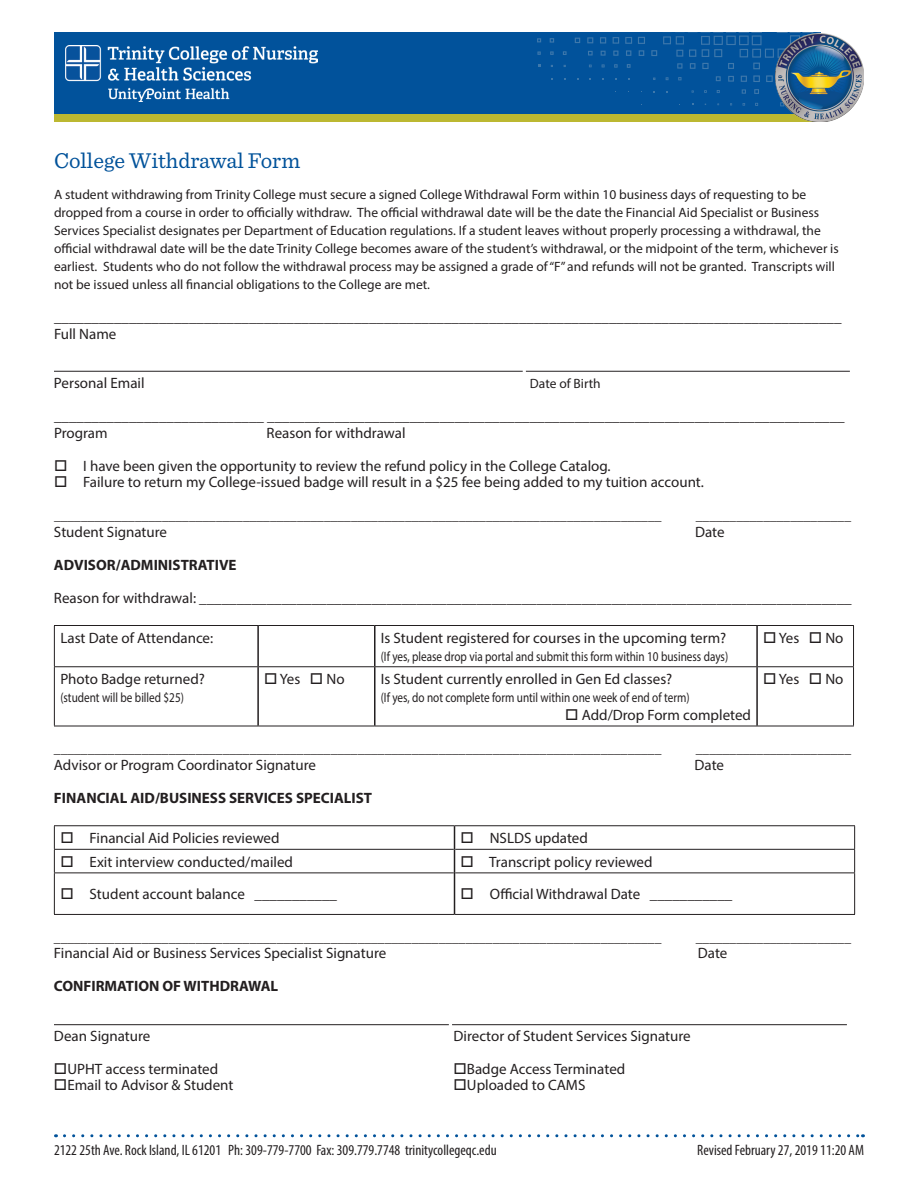
<style>
.page{position:relative;width:918px;height:1188px;background:#fff}
.page>*{position:absolute;margin:0;border:0;box-sizing:border-box;transform-origin:0 0}
.t1{font:22.5px "Sentinel";color:#01529a}
.t2{font:15px/16.5px "Myriad Pro";color:#231f20}
.t3{font:condensed 15px "Myriad Pro";color:#231f20}
.t4{font:700 15px "Myriad Pro";color:#231f20}
.t5{font:13.5px/18px "Myriad Pro";color:#231f20}
.t6{font:13.5px "Myriad Pro";color:#231f20;scale:.83 1}
</style>
<div class="page">
<svg style="left:64px;top:1134px;width:794px;height:3px"></svg>
<div style="left:54px;top:33px;width:766px;height:81px;background:#01529b"></div>
<svg style="left:537px;top:38px;width:4px;height:4px"></svg>
<svg style="left:550px;top:38px;width:4px;height:5px"></svg>
<svg style="left:575px;top:38px;width:5px;height:5px"></svg>
<svg style="left:587px;top:37px;width:6px;height:6px"></svg>
<svg style="left:600px;top:37px;width:6px;height:7px"></svg>
<svg style="left:613px;top:37px;width:6px;height:7px"></svg>
<svg style="left:625px;top:37px;width:7px;height:7px"></svg>
<svg style="left:638px;top:37px;width:7px;height:7px"></svg>
<svg style="left:537px;top:51px;width:4px;height:4px"></svg>
<svg style="left:550px;top:51px;width:4px;height:4px"></svg>
<svg style="left:563px;top:51px;width:4px;height:4px"></svg>
<svg style="left:588px;top:51px;width:5px;height:4px"></svg>
<svg style="left:601px;top:51px;width:5px;height:5px"></svg>
<svg style="left:613px;top:51px;width:5px;height:5px"></svg>
<svg style="left:626px;top:50px;width:5px;height:6px"></svg>
<svg style="left:639px;top:50px;width:5px;height:6px"></svg>
<svg style="left:651px;top:50px;width:6px;height:6px"></svg>
<svg style="left:614px;top:64px;width:4px;height:4px"></svg>
<svg style="left:627px;top:64px;width:4px;height:4px"></svg>
<svg style="left:663px;top:35px;width:111px;height:47px"></svg>
<svg style="left:742px;top:89px;width:4px;height:5px"></svg>
<svg style="left:754px;top:89px;width:5px;height:5px"></svg>
<div style="left:54px;top:114px;width:766px;height:8px;background:#bcb831"></div>
<img style="left:65px;top:45px;width:252px;height:57px">
<img style="left:775px;top:33px;width:89px;height:89px">
<hr style="left:54px;top:371px;width:469px;height:1px;background:#231f20">
<hr style="left:526px;top:371px;width:324px;height:1px;background:#231f20">
<hr style="left:257px;top:626px;width:2px;height:40px;background:#231f20">
<hr style="left:374px;top:626px;width:2px;height:40px;background:#231f20">
<hr style="left:756px;top:626px;width:2px;height:40px;background:#231f20">
<hr style="left:257px;top:667px;width:2px;height:59px;background:#231f20">
<hr style="left:374px;top:667px;width:2px;height:59px;background:#231f20">
<hr style="left:756px;top:667px;width:2px;height:59px;background:#231f20">
<hr style="left:54px;top:666px;width:204px;height:1px;background:#231f20">
<hr style="left:258px;top:666px;width:117px;height:1px;background:#231f20">
<hr style="left:375px;top:666px;width:382px;height:1px;background:#231f20">
<hr style="left:757px;top:666px;width:97px;height:1px;background:#231f20">
<hr style="left:54px;top:625px;width:204px;height:1px;background:#231f20">
<hr style="left:54px;top:626px;width:1px;height:40px;background:#231f20">
<hr style="left:258px;top:625px;width:117px;height:1px;background:#231f20">
<hr style="left:375px;top:625px;width:382px;height:1px;background:#231f20">
<hr style="left:757px;top:625px;width:97px;height:1px;background:#231f20">
<hr style="left:853px;top:626px;width:1px;height:40px;background:#231f20">
<hr style="left:54px;top:667px;width:1px;height:59px;background:#231f20">
<hr style="left:853px;top:667px;width:1px;height:59px;background:#231f20">
<hr style="left:54px;top:726px;width:204px;height:1px;background:#231f20">
<hr style="left:258px;top:726px;width:117px;height:1px;background:#231f20">
<hr style="left:375px;top:726px;width:382px;height:1px;background:#231f20">
<hr style="left:757px;top:726px;width:97px;height:1px;background:#231f20">
<hr style="left:54px;top:849px;width:400px;height:1px;background:#231f20">
<hr style="left:455px;top:849px;width:400px;height:1px;background:#231f20">
<hr style="left:54px;top:873px;width:400px;height:1px;background:#231f20">
<hr style="left:455px;top:873px;width:400px;height:1px;background:#231f20">
<svg style="left:454px;top:826px;width:1px;height:47px"></svg>
<hr style="left:454px;top:873px;width:1px;height:41px;background:#231f20">
<hr style="left:54px;top:825px;width:401px;height:1px;background:#231f20">
<hr style="left:455px;top:825px;width:400px;height:1px;background:#231f20">
<svg style="left:54px;top:826px;width:1px;height:47px"></svg>
<svg style="left:854px;top:826px;width:1px;height:47px"></svg>
<hr style="left:54px;top:873px;width:1px;height:41px;background:#231f20">
<hr style="left:854px;top:873px;width:1px;height:41px;background:#231f20">
<hr style="left:54px;top:914px;width:401px;height:1px;background:#231f20">
<hr style="left:455px;top:914px;width:400px;height:1px;background:#231f20">
<hr style="left:54px;top:1024px;width:395px;height:1px;background:#231f20">
<hr style="left:452px;top:1024px;width:395px;height:1px;background:#231f20">
<h1 class="t1" style="left:54px;top:144px;width:248px">College Withdrawal Form</h1>
<p class="t5" style="left:54px;top:185px;width:786px">A student withdrawing from Trinity College must secure a signed College Withdrawal Form within 10 business days of requesting to be dropped from a course in order to officially withdraw. The official withdrawal date will be the date the Financial Aid Specialist or Business Services Specialist designates per Department of Education regulations. If a student leaves without properly processing a withdrawal, the official withdrawal date will be the date Trinity College becomes aware of the student’s withdrawal, or the midpoint of the term, whichever is earliest. Students who do not follow the withdrawal process may be assigned a grade of “F” and refunds will not be granted. Transcripts will not be issued unless all financial obligations to the College are met.</p>
<p class="t2" style="left:54px;top:309px;width:789px">_________________________________________________________________________________________________________<br>Full Name</p>
<p class="t2" style="left:54px;top:375px;width:92px">Personal Email</p>
<p class="t5" style="left:530px;top:374px;width:72px">Date of Birth</p>
<p class="t2" style="left:54px;top:408px;width:792px">____________________________ _____________________________________________________________________________<br>Program</p>
<p class="t2" style="left:267px;top:424px;width:141px">Reason for withdrawal</p>
<p class="t2" style="left:54px;top:457px;width:558px">□ I have been given the opportunity to review the refund policy in the College Catalog.</p>
<p class="t2" style="left:54px;top:474px;width:651px">□ Failure to return my College-issued badge will result in a $25 fee being added to my tuition account.</p>
<p class="t5" style="left:54px;top:506px;width:609px">__________________________________________________________________________________________</p>
<p class="t5" style="left:696px;top:506px;width:157px">_______________________</p>
<p class="t2" style="left:54px;top:523px;width:115px">Student Signature</p>
<p class="t2" style="left:695px;top:523px;width:31px">Date</p>
<p class="t4" style="left:54px;top:555px;width:184px">ADVISOR/ADMINISTRATIVE</p>
<p class="t2" style="left:54px;top:589px;width:799px">Reason for withdrawal: _______________________________________________________________________________________</p>
<p class="t2" style="left:60px;top:629px;width:154px">Last Date of Attendance:</p>
<p class="t2" style="left:381px;top:629px;width:347px">Is Student registered for courses in the upcoming term?</p>
<p class="t6" style="left:381px;top:648px;width:420px">(If yes, please drop via portal and submit this form within 10 business days)</p>
<p class="t2" style="left:763px;top:630px;width:82px">□ Yes □ No</p>
<p class="t2" style="left:60px;top:670px;width:146px">Photo Badge returned?</p>
<p class="t6" style="left:60px;top:689px;width:150px">(student will be billed $25)</p>
<p class="t2" style="left:264px;top:671px;width:82px">□ Yes □ No</p>
<p class="t2" style="left:381px;top:670px;width:293px">Is Student currently enrolled in Gen Ed classes?</p>
<p class="t6" style="left:381px;top:689px;width:374px">(If yes, do not complete form until within one week of end of term)</p>
<p class="t2" style="left:565px;top:706px;width:187px">□ Add/Drop Form completed</p>
<p class="t2" style="left:763px;top:671px;width:82px">□ Yes □ No</p>
<p class="t5" style="left:54px;top:740px;width:609px">__________________________________________________________________________________________</p>
<p class="t5" style="left:696px;top:740px;width:157px">_______________________</p>
<p class="t2" style="left:54px;top:756px;width:264px">Advisor or Program Coordinator Signature</p>
<p class="t2" style="left:695px;top:756px;width:31px">Date</p>
<p class="t4" style="left:54px;top:788px;width:320px">FINANCIAL AID/BUSINESS SERVICES SPECIALIST</p>
<p class="t2" style="left:60px;top:830px;width:221px">□ Financial Aid Policies reviewed</p>
<p class="t2" style="left:461px;top:830px;width:129px">□ NSLDS updated</p>
<p class="t2" style="left:60px;top:853px;width:234px">□ Exit interview conducted/mailed</p>
<p class="t2" style="left:461px;top:853px;width:194px">□ Transcript policy reviewed</p>
<p class="t2" style="left:60px;top:886px;width:278px">□ Student account balance ___________</p>
<p class="t2" style="left:461px;top:886px;width:273px">□ Official Withdrawal Date ___________</p>
<p class="t5" style="left:54px;top:928px;width:609px">__________________________________________________________________________________________</p>
<p class="t5" style="left:696px;top:928px;width:157px">_______________________</p>
<p class="t2" style="left:54px;top:945px;width:334px">Financial Aid or Business Services Specialist Signature</p>
<p class="t2" style="left:698px;top:945px;width:31px">Date</p>
<p class="t4" style="left:54px;top:976px;width:226px">CONFIRMATION OF WITHDRAWAL</p>
<p class="t2" style="left:54px;top:1027px;width:98px">Dean Signature</p>
<p class="t2" style="left:454px;top:1027px;width:239px">Director of Student Services Signature</p>
<p class="t2" style="left:54px;top:1060px;width:166px">□UPHT access terminated</p>
<p class="t2" style="left:454px;top:1060px;width:173px">□Badge Access Terminated</p>
<p class="t2" style="left:54px;top:1077px;width:181px">□Email to Advisor &amp; Student</p>
<p class="t2" style="left:454px;top:1077px;width:133px">□Uploaded to CAMS</p>
<p class="t3" style="left:54px;top:1141px;width:444px">2122 25th Ave. Rock Island, IL 61201 Ph: 309-779-7700 Fax: 309.779.7748 trinitycollegeqc.edu</p>
<p class="t3" style="left:697px;top:1141px;width:168px">Revised February 27, 2019 11:20 AM</p>
</div>
